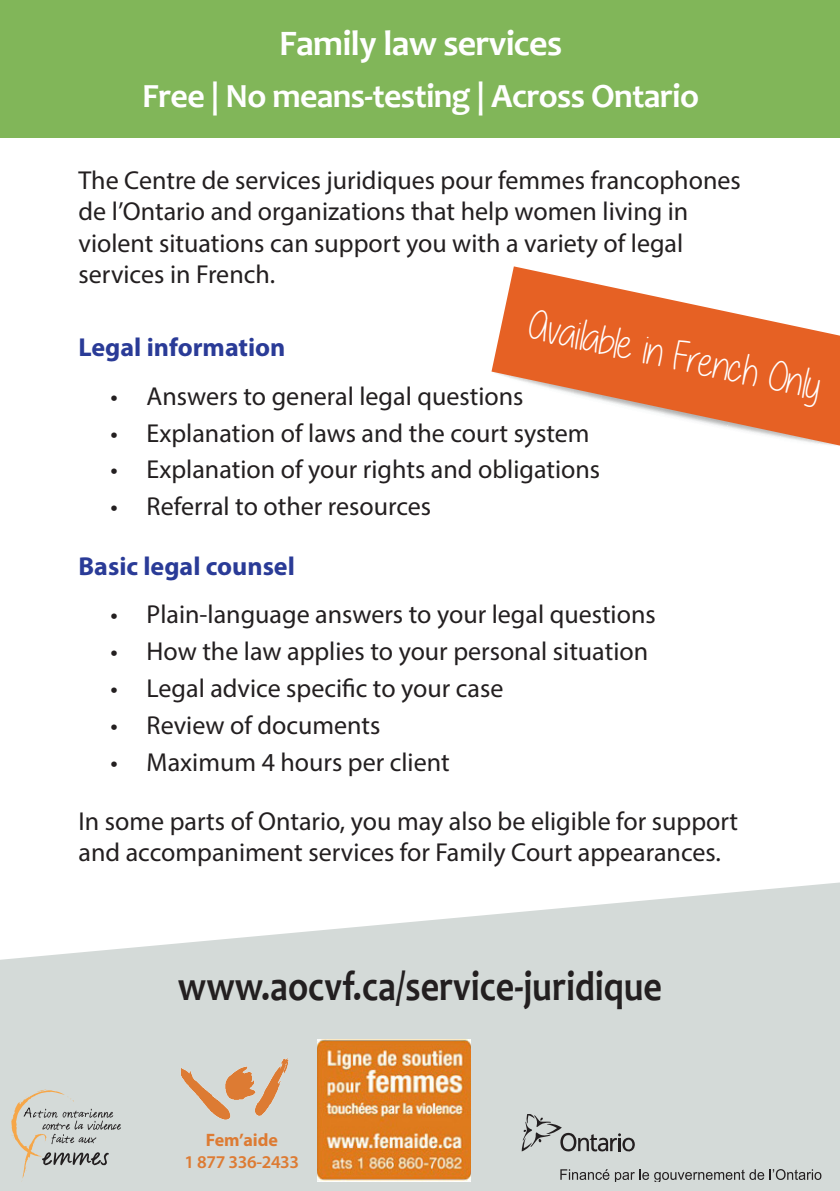
<style>
.page{position:relative;width:840px;height:1191px;background:#fff}
.page>*{position:absolute;margin:0;border:0;box-sizing:border-box;transform-origin:0 0}
.t1{font:700 42px "Candara";color:#231f20;scale:.86 1}
.t2{font:42px "Alittlesunshine";color:#fff}
.t3{font:700 36px "Candara";letter-spacing:-.02em;color:#fff}
.t4{font:700 34px "Candara";letter-spacing:-.02em;color:#fff}
.t5{font:26px/31.2px "Myriad Pro";color:#231f20}
.t6{font:700 26px "Myriad Pro";color:#2a3b97}
.t7{font:600 18px "Myriad Pro";letter-spacing:-.02em;color:#dd7b33}
.t8{font:700 18px "Myriad Pro";color:#dd7b33}
</style>
<div class="page">
<svg style="left:0;top:882px;width:839px;height:309px;fill:#d4dad8"></svg>
<div style="left:0;top:0;width:839px;height:137px;background:#81b659"></div>
<svg style="left:11px;top:1089px;width:110px;height:93px;background:#c7c9c4"></svg>
<img style="left:182px;top:1058px;width:135px;height:77px">
<img style="left:317px;top:1039px;width:153px;height:142px">
<svg style="left:560px;top:1169px;width:203px;height:12px;background:#a7aaa9"></svg>
<svg style="left:769px;top:1169px;width:52px;height:11px"></svg>
<svg style="left:521px;top:1114px;width:113px;height:38px;background:#b5bab8"></svg>
<svg style="left:491px;top:266px;width:348px;height:179px;fill:#e66124"></svg>
<p class="t3" style="left:279px;top:21px;width:284px">Family law services</p>
<p class="t4" style="left:142px;top:75px;width:558px">Free | No means-testing | Across Ontario</p>
<p class="t5" style="left:78px;top:164px;width:663px">The Centre de services juridiques pour femmes francophones de l’Ontario and organizations that help women living in violent situations can support you with a variety of legal services in French.</p>
<p class="t2" style="left:533px;top:302px;width:299px;rotate:12deg">Available in French Only</p>
<p class="t6" style="left:78px;top:331px;width:208px">Legal information</p>
<p class="t5" style="left:110px;top:380px;width:414px">• Answers to general legal questions</p>
<p class="t5" style="left:110px;top:417px;width:480px">• Explanation of laws and the court system</p>
<p class="t5" style="left:110px;top:454px;width:491px">• Explanation of your rights and obligations</p>
<p class="t5" style="left:110px;top:490px;width:322px">• Referral to other resources</p>
<p class="t6" style="left:78px;top:549px;width:218px">Basic legal counsel</p>
<p class="t5" style="left:110px;top:598px;width:546px">• Plain-language answers to your legal questions</p>
<p class="t5" style="left:110px;top:635px;width:539px">• How the law applies to your personal situation</p>
<p class="t5" style="left:110px;top:672px;width:394px">• Legal advice specific to your case</p>
<p class="t5" style="left:110px;top:709px;width:271px">• Review of documents</p>
<p class="t5" style="left:110px;top:746px;width:340px">• Maximum 4 hours per client</p>
<p class="t5" style="left:78px;top:805px;width:660px">In some parts of Ontario, you may also be eligible for support and accompaniment services for Family Court appearances.</p>
<p class="t1" style="left:178px;top:960px;width:564px">www.aocvf.ca/service-juridique</p>
<p class="t8" style="left:206px;top:1128px;width:74px">Fem’aide</p>
<p class="t7" style="left:184px;top:1150px;width:116px">1 877 336-2433</p>
</div>
